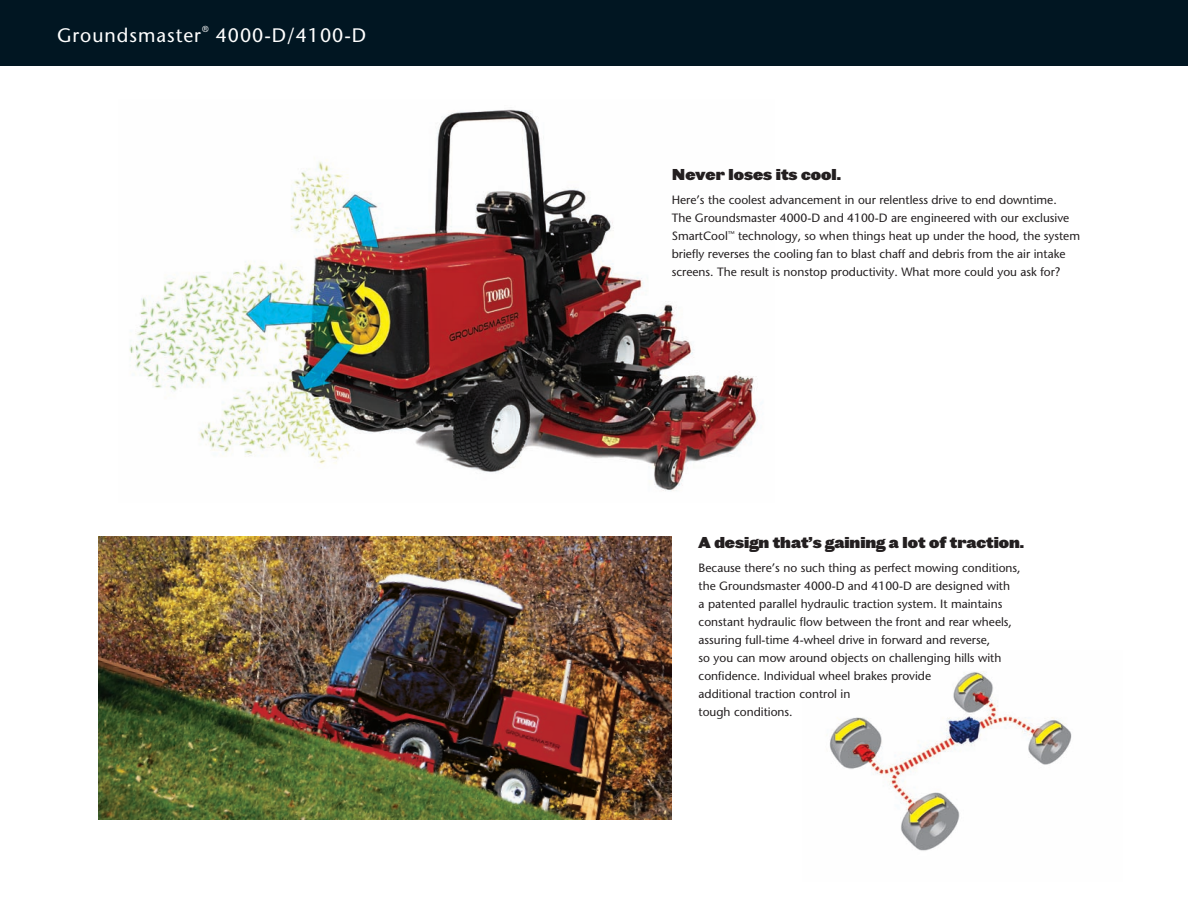
<style>
.page{position:relative;width:1188px;height:918px;background:#fff}
.page>*{position:absolute;margin:0;border:0;box-sizing:border-box;transform-origin:0 0}
.t1{font:19.5px "Stone Sans";letter-spacing:.05em;color:#fff}
.t2{font:15px "Leviathan HTF Black";color:#231f20}
.t3{font:12px/18px "Stone Sans";color:#231f20}
.t4{font:8.7px "Stone Sans";color:#fff}
</style>
<div class="page">
<div style="left:0;top:0;width:1188px;height:65px;background:#011622"></div>
<img style="left:129px;top:109px;width:629px;height:382px">
<img style="left:98px;top:536px;width:574px;height:284px">
<img style="left:829px;top:671px;width:243px;height:180px">
<h1 class="t1" style="left:57px;top:23px;width:145px">Groundsmaster</h1>
<p class="t4" style="left:202px;top:24px;width:8px">®</p>
<h1 class="t1" style="left:216px;top:23px;width:152px">4000-D/4100-D</h1>
<p class="t2" style="left:672px;top:165px;width:171px">Never loses its cool.</p>
<p class="t3" style="left:672px;top:191px;width:410px">Here’s the coolest advancement in our relentless drive to end downtime.<br>The Groundsmaster 4000-D and 4100-D are engineered with our exclusive SmartCool<sup>™</sup> technology, so when things heat up under the hood, the system briefly reverses the cooling fan to blast chaff and debris from the air intake screens. The result is nonstop productivity. What more could you ask for?</p>
<p class="t2" style="left:699px;top:532px;width:327px">A design that’s gaining a lot of traction.</p>
<p class="t3" style="left:699px;top:558px;width:324px">Because there’s no such thing as perfect mowing conditions, the Groundsmaster 4000-D and 4100-D are designed with<br>a patented parallel hydraulic traction system. It maintains constant hydraulic flow between the front and rear wheels, assuring full-time 4-wheel drive in forward and reverse,<br>so you can mow around objects on challenging hills with confidence. Individual wheel brakes provide<br>additional traction control in<br>tough conditions.</p>
</div>
